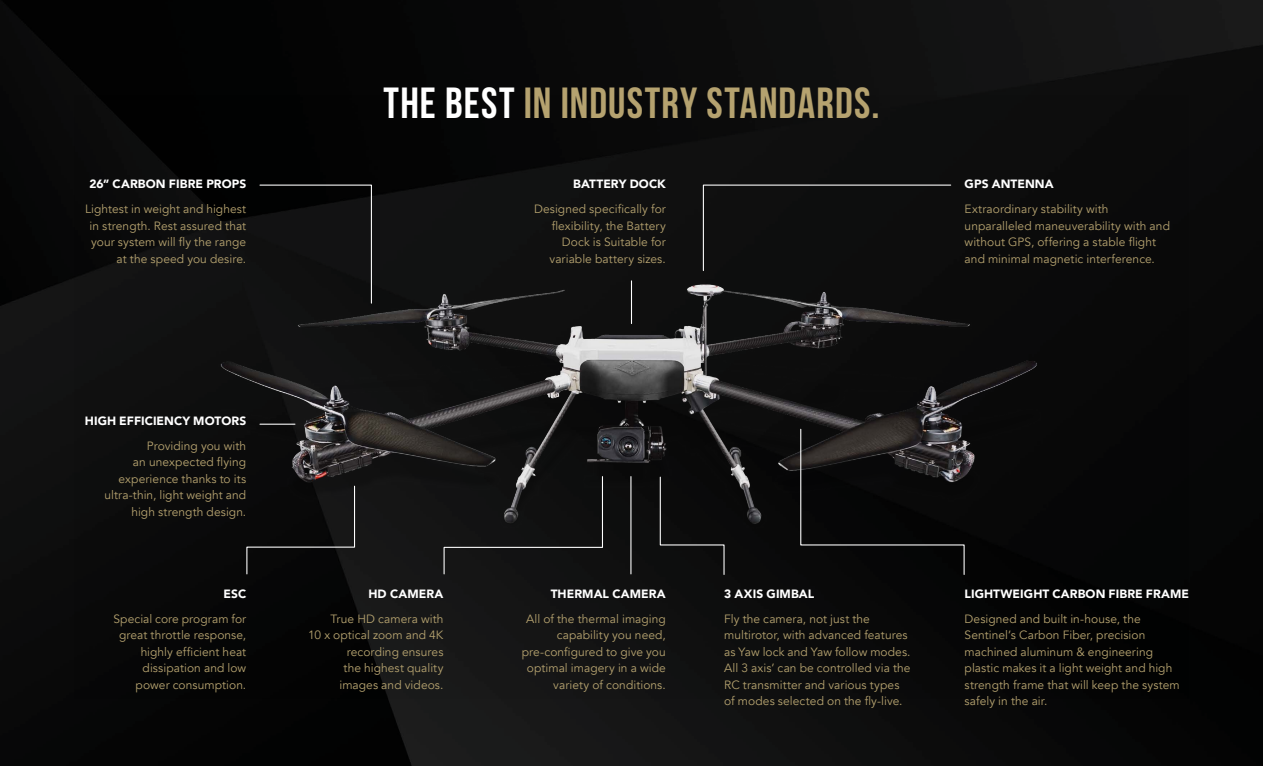
<style>
.page{position:relative;width:1263px;height:766px;background:#fff}
.page>*{position:absolute;margin:0;border:0;box-sizing:border-box;transform-origin:0 0}
.t1{font:43.5px "Bebas Neue";letter-spacing:.03em;color:#b5a26f}
.t2{font:12px/16.5px "Avenir";letter-spacing:.005em;color:#b5a26f;text-align:right}
.t3{font:900 12px "Avenir";letter-spacing:.005em;color:#fff}
.s1{color:#fff}
</style>
<div class="page">
<img style="left:0;top:0;width:1263px;height:765px">
<img style="left:75px;top:95px;width:1113px;height:603px">
<svg style="left:259px;top:184px;width:113px;height:120px;background:#121213"></svg>
<div style="left:702px;top:184px;width:250px;height:87px;background:#0d0e0e"></div>
<hr style="left:630px;top:476px;width:1px;height:97px;background:#fff">
<hr style="left:631px;top:281px;width:1px;height:42px;background:#fff">
<div style="left:659px;top:476px;width:66px;height:99px;background:#0b0b0b"></div>
<svg style="left:800px;top:428px;width:165px;height:147px;background:#171616"></svg>
<div style="left:443px;top:475px;width:160px;height:100px;background:#111212"></div>
<svg style="left:246px;top:485px;width:110px;height:90px;background:#121212"></svg>
<hr style="left:260px;top:423px;width:35px;height:1px;background:#fff">
<p class="t3" style="left:89px;top:173px;width:158px">26” CARBON FIBRE PROPS</p>
<p class="t2" style="left:85px;top:201px;width:163px">Lightest in weight and highest in strength. Rest assured that your system will fly the range at the speed you desire.</p>
<p class="t3" style="left:85px;top:410px;width:163px">HIGH EFFICIENCY MOTORS</p>
<p class="t2" style="left:104px;top:437px;width:143px">Providing you with<br>an unexpected flying experience thanks to its ultra-thin, light weight and high strength design.</p>
<p class="t3" style="left:224px;top:583px;width:9px">ESC</p>
<p class="t2" style="left:113px;top:610px;width:134px">Special core program for great throttle response, highly efficient heat dissipation and low power consumption.</p>
<h1 class="t1" style="left:383px;top:79px;width:497px"><span class="s1">THE BEST</span> IN INDUSTRY STANDARDS.</h1>
<p class="t3" style="left:573px;top:173px;width:94px">BATTERY DOCK</p>
<p class="t2" style="left:534px;top:201px;width:133px">Designed specifically for flexibility, the Battery<br>Dock is Suitable for variable battery sizes.</p>
<p class="t3" style="left:965px;top:173px;width:91px">GPS ANTENNA</p>
<p class="t2" style="left:965px;top:201px;width:207px;text-align:left">Extraordinary stability with unparalleled maneuverability with and without GPS, offering a stable flight and minimal magnetic interference.</p>
<p class="t3" style="left:368px;top:583px;width:77px">HD CAMERA</p>
<p class="t2" style="left:308px;top:610px;width:137px">True HD camera with<br>10 x optical zoom and 4K recording ensures<br>the highest quality images and videos.</p>
<p class="t3" style="left:551px;top:583px;width:117px">TH ERMAL CAMERA</p>
<p class="t2" style="left:522px;top:610px;width:146px">All of the thermal imaging capability you need, pre-configured to give you optimal imagery in a wide variety of conditions.</p>
<p class="t3" style="left:724px;top:583px;width:92px">3 AXIS GIMBAL</p>
<p class="t2" style="left:724px;top:610px;width:188px;text-align:left">Fly the camera, not just the multirotor, with advanced features as Yaw lock and Yaw follow modes.<br>All 3 axis’ can be controlled via the RC transmitter and various types of modes selected on the fly-live.</p>
<p class="t3" style="left:965px;top:583px;width:226px">LIGHTWEIGHT CARBON FIBRE FRAME</p>
<p class="t2" style="left:965px;top:610px;width:217px;text-align:left">Designed and built in-house, the Sentinel’s Carbon Fiber, precision machined aluminum &amp; engineering plastic makes it a light weight and high strength frame that will keep the system safely in the air.</p>
</div>
